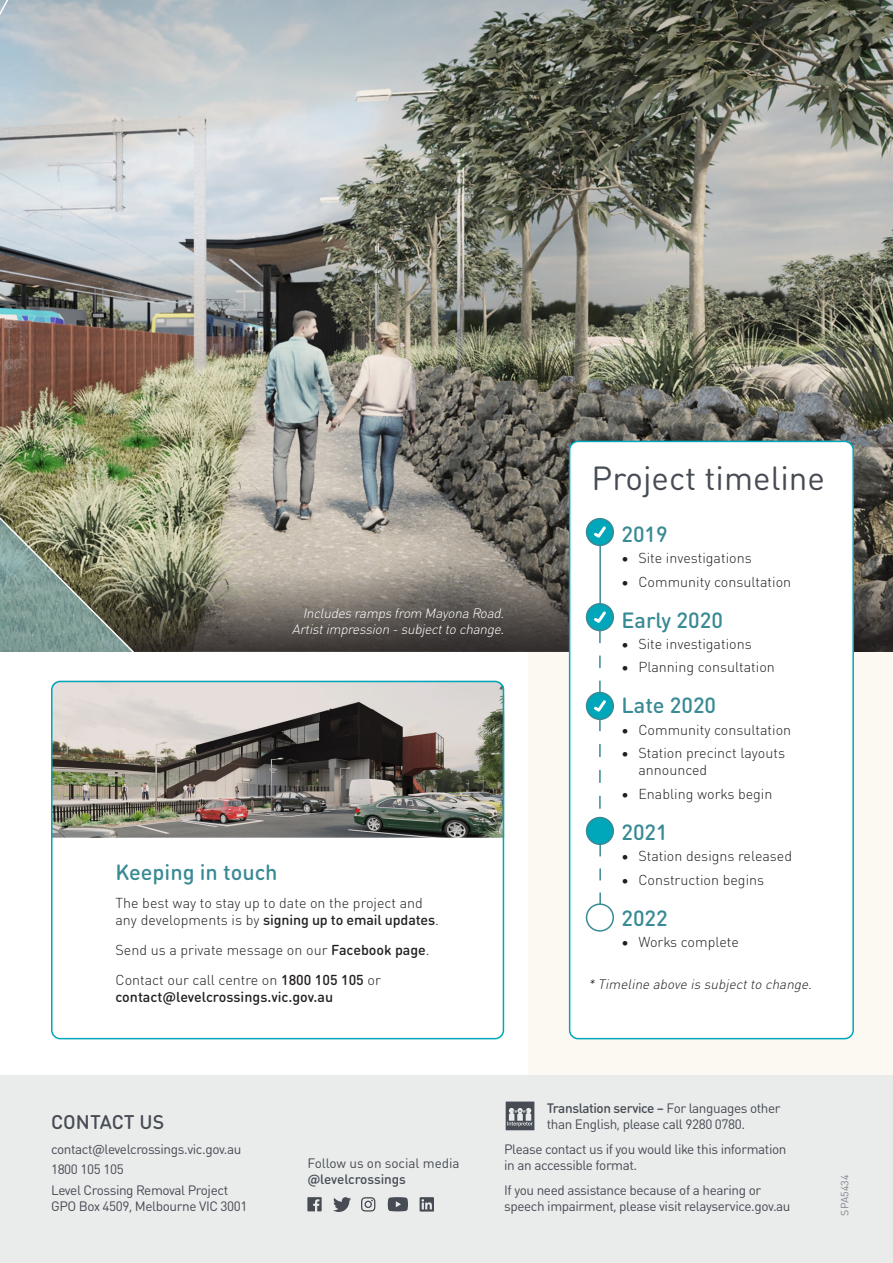
<style>
.page{position:relative;width:893px;height:1263px;background:#fff}
.page>*{position:absolute;margin:0;border:0;box-sizing:border-box;transform-origin:0 0}
.LX_H1{font:33px "DIN Round OT";color:#464b54}
.LX_H2{font:500 21.75px "DIN Round OT";color:#398a94}
.t1{font:500 19.5px "DIN Round OT";color:#464b54}
.LX_Body{font:300 14.25px/17.1px "DIN Round OT";color:#231f20}
.LX_Body-2{font:500 14.25px/17.1px "DIN Round OT";color:#231f20}
.t2{font:13.5px/16.2px "DIN Round OT";letter-spacing:-.03em;color:#464b54}
.LX_Caption{font:italic 300 13.5px/16.2px "DIN Round OT";color:#fff;text-align:right}
.LX_Caption-2{font:italic 300 13.5px "DIN Round OT";color:#231f20}
.t3{font:13.5px "DIN Round OT";letter-spacing:-.005em;color:#464b54}
.t4{font:500 13.5px "DIN Round OT";letter-spacing:-.005em;color:#464b54}
.t5{font:10.5px "DIN Round OT";color:#81848c}
.s1{font-weight:500}
.s2{font-weight:300}
</style>
<div class="page">
<div style="left:529px;top:0;width:364px;height:1263px;background:#fbf9f1"></div>
<img style="left:164px;top:0;width:729px;height:566px">
<img style="left:0;top:0;width:164px;height:652px">
<svg style="left:48px;top:566px;width:845px;height:86px;background:#69675e"></svg>
<img style="left:51px;top:681px;width:453px;height:157px">
<div style="left:51px;top:681px;width:453px;height:358px;border:2px solid #00a6b9;border-radius:9px"></div>
<div style="left:0;top:1075px;width:893px;height:188px;background:#eaeceb"></div>
<hr style="left:892px;top:0;width:1px;height:383px;background:#fff">
<svg style="left:892px;top:169px;width:1px;height:214px"></svg>
<div style="left:570px;top:441px;width:283px;height:598px;background:#fff;border-radius:9px"></div>
<div style="left:569px;top:441px;width:285px;height:598px;border:2px solid #00a6b9;border-radius:9px"></div>
<svg style="left:587px;top:904px;width:26px;height:27px"></svg>
<div style="left:586px;top:903px;width:28px;height:29px;border:2px solid #398a94;border-radius:50%"></div>
<hr style="left:599px;top:543px;width:2px;height:70px;background:#398a94">
<svg style="left:591px;top:844px;width:18px;height:82px"></svg>
<div style="left:587px;top:519px;width:26px;height:26px;background:#00a6b9;border-radius:50%"></div>
<div style="left:586px;top:518px;width:28px;height:28px;border:2px solid #398a94;border-radius:50%"></div>
<svg style="left:594px;top:526px;width:12px;height:12px"></svg>
<div style="left:587px;top:604px;width:26px;height:26px;background:#00a6b9;border-radius:50%"></div>
<div style="left:586px;top:603px;width:28px;height:28px;border:2px solid #398a94;border-radius:50%"></div>
<div style="left:587px;top:693px;width:26px;height:26px;background:#00a6b9;border-radius:50%"></div>
<div style="left:586px;top:692px;width:28px;height:28px;border:2px solid #398a94;border-radius:50%"></div>
<svg style="left:591px;top:611px;width:18px;height:209px"></svg>
<div style="left:587px;top:817px;width:26px;height:27px;background:#00a6b9;border-radius:50%"></div>
<div style="left:586px;top:817px;width:28px;height:28px;border:2px solid #398a94;border-radius:50%"></div>
<svg style="left:333px;top:1197px;width:18px;height:15px"></svg>
<svg style="left:307px;top:1197px;width:15px;height:14px"></svg>
<svg style="left:361px;top:1197px;width:14px;height:14px"></svg>
<svg style="left:388px;top:1197px;width:20px;height:14px"></svg>
<svg style="left:420px;top:1197px;width:14px;height:14px"></svg>
<svg style="left:506px;top:1101px;width:28px;height:29px"></svg>
<p class="LX_Caption" style="left:292px;top:605px;width:217px">Includes ramps from Mayona Road.<br>Artistimpression -subjectto change.</p>
<h2 class="LX_H2" style="left:116px;top:858px;width:164px">Keeping in touch</h2>
<p class="LX_Body" style="left:116px;top:894px;width:325px">The best way to stay up to date on the project and any developments is by <span class="s1">signing up to email updates</span>.</p>
<p class="LX_Body" style="left:116px;top:941px;width:316px">Send us a private message on our <span class="s1">Facebook page</span>.</p>
<p class="LX_Body-2" style="left:116px;top:971px;width:267px"><span class="s2">Contact our call centre on</span> 1800 105 105 <span class="s2">or </span>contact@levelcrossings.vic.gov.au</p>
<h1 class="LX_H1" style="left:592px;top:458px;width:235px">Project timeline</h1>
<h2 class="LX_H2" style="left:621px;top:520px;width:48px">2019</h2>
<p class="LX_Body" style="left:621px;top:549px;width:132px">• Site investigations</p>
<p class="LX_Body" style="left:621px;top:573px;width:171px">• Community consultation</p>
<h2 class="LX_H2" style="left:621px;top:606px;width:103px">Early 2020</h2>
<p class="LX_Body" style="left:621px;top:635px;width:132px">• Site investigations</p>
<p class="LX_Body" style="left:621px;top:659px;width:155px">• Planning consultation</p>
<h2 class="LX_H2" style="left:621px;top:692px;width:96px">Late 2020</h2>
<p class="LX_Body" style="left:621px;top:721px;width:171px">• Community consultation</p>
<p class="LX_Body" style="left:638px;top:744px;width:148px;text-indent:-17px">• Station precinct layouts announced</p>
<p class="LX_Body" style="left:621px;top:785px;width:152px">• Enabling works begin</p>
<h2 class="LX_H2" style="left:621px;top:818px;width:48px">2021</h2>
<p class="LX_Body" style="left:621px;top:847px;width:172px">• Station designs released</p>
<p class="LX_Body" style="left:621px;top:871px;width:144px">• Construction begins</p>
<h2 class="LX_H2" style="left:621px;top:904px;width:48px">2022</h2>
<p class="LX_Body" style="left:621px;top:933px;width:119px">• Works complete</p>
<p class="LX_Caption-2" style="left:588px;top:976px;width:228px">* Timeline above is subjectto change.</p>
<h3 class="t1" style="left:51px;top:1110px;width:115px">CONTACT US</h3>
<p class="t2" style="left:51px;top:1139px;width:192px;line-height:20.4px">contact@levelcrossings.vic.gov.au<br>1800 105 105<br>Level Crossing Removal Project</p>
<p class="t2" style="left:51px;top:1198px;width:198px">GPO Box 4509, Melbourne VIC 3001</p>
<p class="t3" style="left:307px;top:1154px;width:154px">Follow us on social media</p>
<p class="t4" style="left:307px;top:1170px;width:100px">@levelcrossings</p>
<p class="t2" style="left:547px;top:1100px;width:235px"><span class="s1">Translation service –</span> For languages other than English, please call 9280 0780.</p>
<p class="t2" style="left:504px;top:1141px;width:284px">Please contact us if you would like this information in an accessible format.</p>
<p class="t2" style="left:504px;top:1182px;width:288px">If you need assistance because of a hearing or speech impairment, please visit relayservice.gov.au</p>
<p class="t5" style="left:838px;top:1215px;width:42px;rotate:-90deg">SPA5434</p>
</div>
